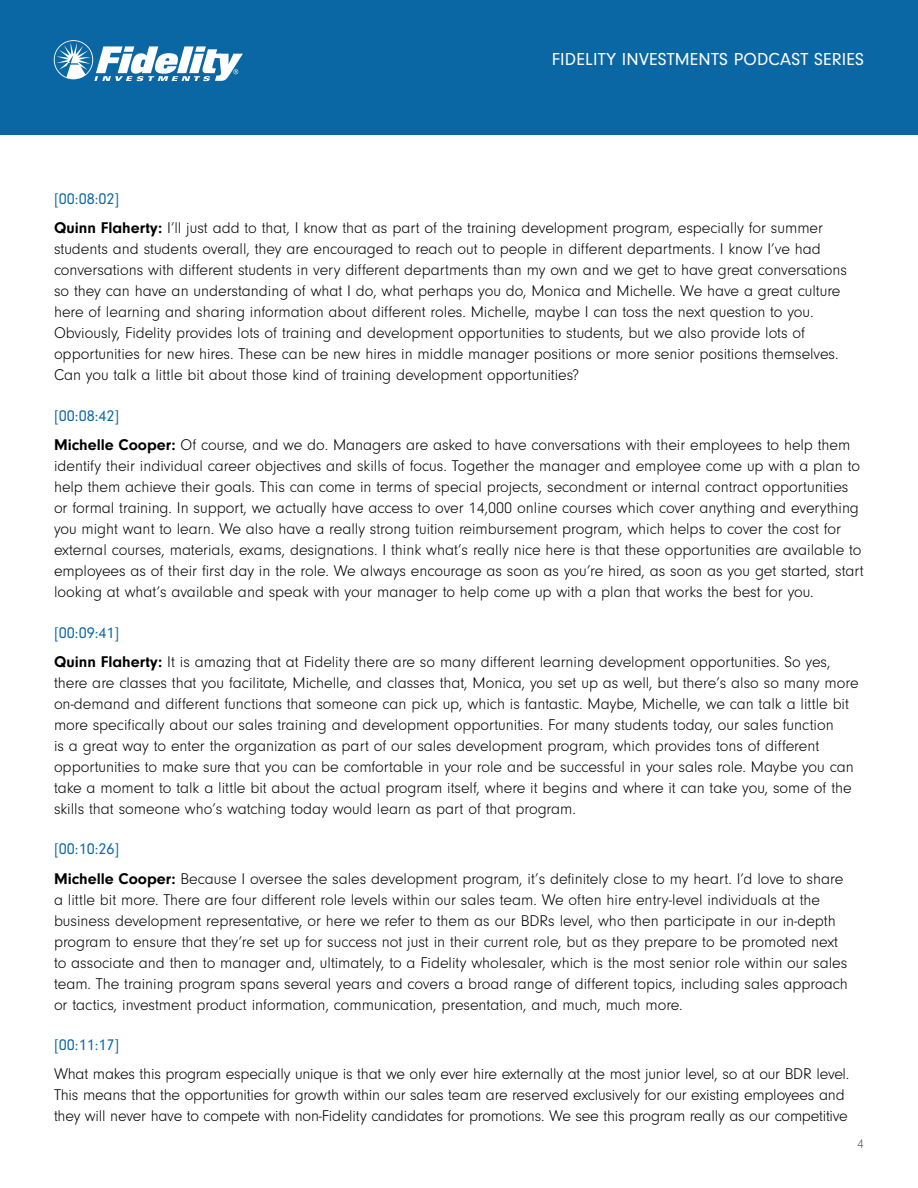
<style>
.page{position:relative;width:918px;height:1188px;background:#fff}
.page>*{position:absolute;margin:0;border:0;box-sizing:border-box;transform-origin:0 0}
.t1{font:18px "Neuzeit Gro";letter-spacing:.01em;color:#fff}
.t2{font:300 16.2px/21px "Neuzeit Gro";color:#000}
.t3{font:16.2px "Neuzeit Gro";color:#0b67a3}
.t4{font:300 13.5px "Neuzeit Gro";color:#58595b}
.s1{font-weight:400;color:#0b67a3}
.s2{font-weight:700}
</style>
<div class="page">
<div style="left:0;top:0;width:918px;height:135px;background:#0b67a3"></div>
<svg style="left:54px;top:40px;width:189px;height:41px"></svg>
<p class="t1" style="left:552px;top:49px;width:314px">FIDELITY INVESTMENTS PODCAST SERIES</p>
<p class="t2" style="left:54px;top:185px;width:771px;line-height:29.2px"><span class="s1">[00:08:02]<br></span><span class="s2">Quinn Flaherty:</span> I’ll just add to that, I know that as part of the training development program, especially for summer</p>
<p class="t2" style="left:54px;top:239px;width:795px">students and students overall, they are encouraged to reach out to people in different departments. I know I’ve had conversations with different students in very different departments than my own and we get to have great conversations so they can have an understanding of what I do, what perhaps you do, Monica and Michelle. We have a great culture here of learning and sharing information about different roles. Michelle, maybe I can toss the next question to you.<br>Obviously, Fidelity provides lots of training and development opportunities to students, but we also provide lots of opportunities for new hires. These can be new hires in middle manager positions or more senior positions themselves.<br>Can you talk a little bit about those kind of training development opportunities?</p>
<p class="t2" style="left:54px;top:401px;width:798px;line-height:29.2px"><span class="s1">[00:08:42]<br></span><span class="s2">Michelle Cooper:</span> Of course, and we do. Managers are asked to have conversations with their employees to help them</p>
<p class="t2" style="left:54px;top:456px;width:811px">identify their individual career objectives and skills of focus. Together the manager and employee come up with a plan to help them achieve their goals. This can come in terms of special projects, secondment or internal contract opportunities or formal training. In support, we actually have access to over 14,000 online courses which cover anything and everything you might want to learn. We also have a really strong tuition reimbursement program, which helps to cover the cost for external courses, materials, exams, designations. I think what’s really nice here is that these opportunities are available to employees as of their first day in the role. We always encourage as soon as you’re hired, as soon as you get started, start looking at what’s available and speak with your manager to help come up with a plan that works the best for you.</p>
<p class="t2" style="left:54px;top:618px;width:778px;line-height:29.2px"><span class="s1">[00:09:41]<br></span><span class="s2">Quinn Flaherty:</span> It is amazing that at Fidelity there are so many different learning development opportunities. So yes,</p>
<p class="t2" style="left:54px;top:672px;width:806px">there are classes that you facilitate, Michelle, and classes that, Monica, you set up as well, but there’s also so many more on-demand and different functions that someone can pick up, which is fantastic. Maybe, Michelle, we can talk a little bit more specifically about our sales training and development opportunities. For many students today, our sales function<br>is a great way to enter the organization as part of our sales development program, which provides tons of different opportunities to make sure that you can be comfortable in your role and be successful in your sales role. Maybe you can take a moment to talk a little bit about the actual program itself, where it begins and where it can take you, some of the skills that someone who’s watching today would learn as part of that program.</p>
<p class="t2" style="left:54px;top:835px;width:791px;line-height:29.2px"><span class="s1">[00:10:26]<br></span><span class="s2">Michelle Cooper:</span> Because I oversee the sales development program, it’s definitely close to my heart. I’d love to share</p>
<p class="t2" style="left:54px;top:889px;width:795px">a little bit more. There are four different role levels within our sales team. We often hire entry-level individuals at the business development representative, or here we refer to them as our BDRs level, who then participate in our in-depth program to ensure that they’re set up for success not just in their current role, but as they prepare to be promoted next to associate and then to manager and, ultimately, to a Fidelity wholesaler, which is the most senior role within our sales team. The training program spans several years and covers a broad range of different topics, including sales approach or tactics, investment product information, communication, presentation, and much, much more.</p>
<p class="t3" style="left:54px;top:1036px;width:67px">[00:11:17]</p>
<p class="t2" style="left:54px;top:1064px;width:797px">What makes this program especially unique is that we only ever hire externally at the most junior level, so at our BDR level.<br>This means that the opportunities for growth within our sales team are reserved exclusively for our existing employees and they will never have to compete with non-Fidelity candidates for promotions. We see this program really as our competitive</p>
<p class="t4" style="left:857px;top:1137px;width:8px">4</p>
</div>
